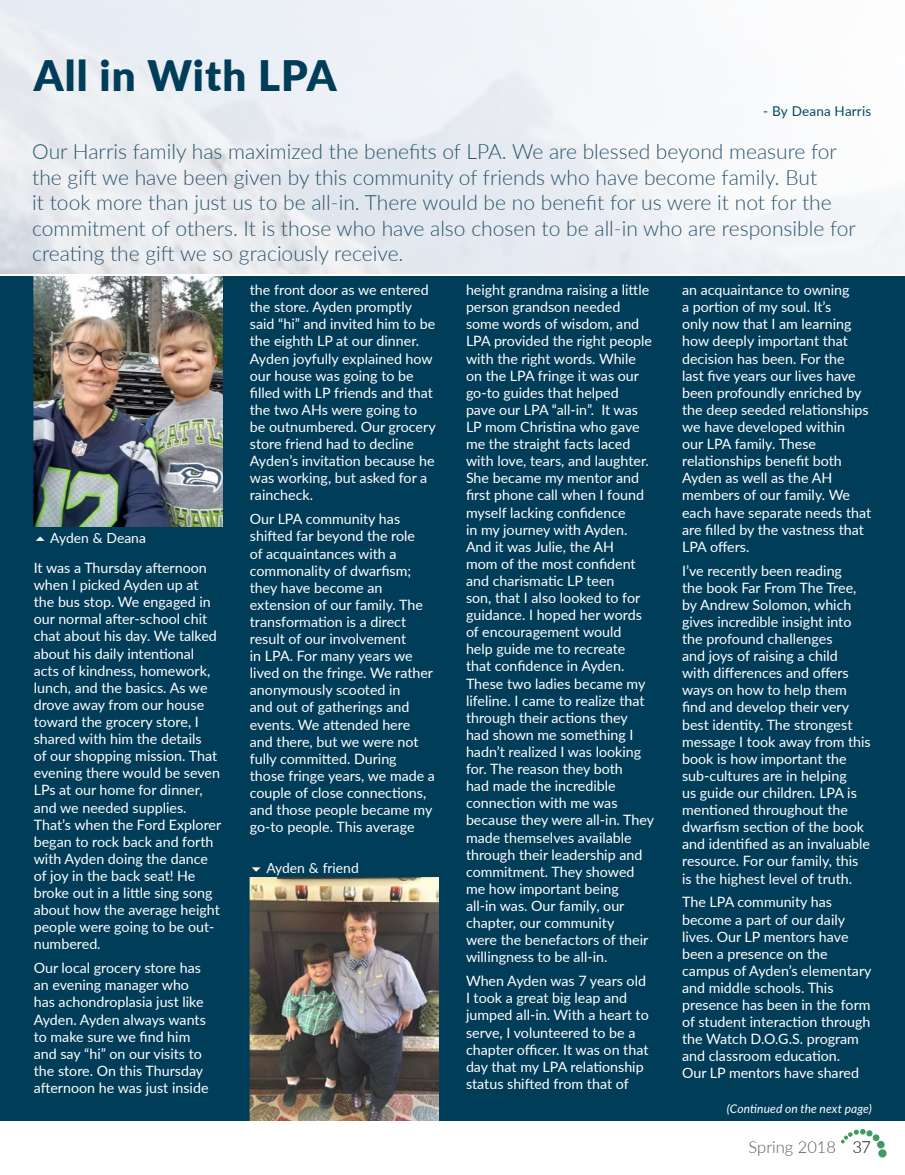
<style>
.page{position:relative;width:905px;height:1175px;background:#fff}
.page>*{position:absolute;margin:0;border:0;box-sizing:border-box;transform-origin:0 0}
.t1{font:900 42px "Lato";letter-spacing:.025em;color:#003d58}
.t2{font:300 21px/25.5px "Lato";color:#29556e}
.t3{font:300 16.5px "Lato";color:#58595b}
.t4{font:14.25px/17.1px "Lato";color:#fff}
.t5{font:13.8px "Lato";color:#fff}
.t6{font:13.5px "Lato";letter-spacing:.01em;color:#054863}
.t7{font:italic 12px "Lato";letter-spacing:.01em;color:#fff}
.s1{color:#000}
</style>
<div class="page">
<div style="left:0;top:276px;width:904px;height:844px;background:#003d58"></div>
<svg style="left:840px;top:1129px;width:32px;height:14px"></svg>
<svg style="left:872px;top:1134px;width:7px;height:7px"></svg>
<svg style="left:877px;top:1140px;width:7px;height:8px"></svg>
<div style="left:878px;top:1149px;width:8px;height:8px;background:#409a64;border-radius:50%"></div>
<img style="left:34px;top:276px;width:189px;height:250px">
<img style="left:250px;top:878px;width:189px;height:242px">
<h1 class="t1" style="left:34px;top:44px;width:304px">All in With LPA</h1>
<p class="t6" style="left:763px;top:101px;width:109px">- By Deana Harris</p>
<p class="t2" style="left:32px;top:138px;width:825px">Our Harris family has maximized the benefits of LPA. We are blessed beyond measure for the gift we have been given by this community of friends who have become family. But<br>it took more than just us to be all-in. There would be no benefit for us were it not for the commitment of others. It is those who have also chosen to be all-in who are responsible for creating the gift we so graciously receive.</p>
<p class="t5" style="left:50px;top:528px;width:97px">Ayden &amp; Deana</p>
<p class="t4" style="left:34px;top:558px;width:189px">It was a Thursday afternoon when I picked Ayden up at the bus stop. We engaged in our normal after-school chit chat about his day. We talked about his daily intentional acts of kindness, homework, lunch, and the basics. As we drove away from our house toward the grocery store, I shared with him the details<br>of our shopping mission. That evening there would be seven<br>LPs at our home for dinner, and we needed supplies.<br>That’s when the Ford Explorer began to rock back and forth with Ayden doing the dance of joy in the back seat! He broke out in a little sing song about how the average height people were going to be out&shy;numbered.</p>
<p class="t4" style="left:34px;top:959px;width:176px">Our local grocery store has an evening manager who has achondroplasia just like<br>Ayden. Ayden always wants to make sure we find him and say “hi” on our visits to the store. On this Thursday afternoon he was just inside</p>
<p class="t4" style="left:250px;top:281px;width:187px">the front door as we entered the store. Ayden promptly said “hi” and invited him to be the eighth LP at our dinner.<br>Ayden joyfully explained how our house was going to be filled with LP friends and that the two AHs were going to be outnumbered. Our grocery store friend had to decline<br>Ayden’s invitation because he was working, but asked for a raincheck.</p>
<p class="t4" style="left:250px;top:510px;width:187px">Our LPA community has shifted far beyond the role<br>of acquaintances with a commonality of dwarfism; they have become an extension of our family. The transformation is a direct result of our involvement<br>in LPA. For many years we lived on the fringe. We rather anonymously scooted in<br>and out of gatherings and events. We attended here and there, but we were not fully committed. During those fringe years, we made a couple of close connections, and those people became my go-to people. This average</p>
<p class="t5" style="left:266px;top:857px;width:94px">Ayden &amp; friend</p>
<p class="t4" style="left:466px;top:281px;width:190px">height grandma raising a little person grandson needed some words of wisdom, and<br>LPA provided the right people with the right words. While on the LPA fringe it was our go-to guides that helped<br>pave our LPA “all-in”. It was<br>LP mom Christina who gave me the straight facts laced with love, tears, and laughter.<br>She became my mentor and first phone call when I found myself lacking confidence<br>in my journey with Ayden.<br>And it was Julie, the AH<br>mom of the most confident and charismatic LP teen<br>son, that I also looked to for guidance. I hoped her words of encouragement would<br>help guide me to recreate<br>that confidence in Ayden.<br>These two ladies became my lifeline. I came to realize that through their actions they had shown me something I hadn’t realized I was looking for. The reason they both<br>had made the incredible connection with me was because they were all-in. They made themselves available through their leadership and commitment. They showed me how important being<br>all-in was. Our family, our chapter, our community<br>were the benefactors of their willingness to be all-in.</p>
<p class="t4" style="left:466px;top:971px;width:184px">When Ayden was 7 years old<br>I took a great big leap and jumped all-in. With a heart to serve, I volunteered to be a chapter officer. It was on that day that my LPA relationship status shifted from that of</p>
<p class="t4" style="left:682px;top:281px;width:190px">an acquaintance to owning<br>a portion of my soul. It’s<br>only now that I am learning how deeply important that decision has been. For the<br>last five years our lives have been profoundly enriched by the deep seeded relationships we have developed within<br>our LPA family. These relationships benefit both<br>Ayden as well as the AH members of our family. We each have separate needs that are filled by the vastness that<br>LPA offers.</p>
<p class="t4" style="left:682px;top:561px;width:190px">I’ve recently been reading<br>the book Far From The Tree, by Andrew Solomon, which gives incredible insight into the profound challenges<br>and joys of raising a child<br>with differences and offers ways on how to help them find and develop their very best identity. The strongest message I took away from this book is how important the sub-cultures are in helping<br>us guide our children. LPA is mentioned throughout the dwarfism section of the book and identified as an invaluable resource. For our family, this is the highest level of truth.</p>
<p class="t4" style="left:682px;top:893px;width:191px">The LPA community has become a part of our daily lives. Our LP mentors have been a presence on the campus of Ayden’s elementary and middle schools. This presence has been in the form of student interaction through the Watch D.O.G.S. program and classroom education.<br>Our LP mentors have shared</p>
<p class="t7" style="left:726px;top:1100px;width:147px">(Continued on the next page)</p>
<p class="t3" style="left:748px;top:1135px;width:124px">Spring 2018 <span class="s1">37</span></p>
</div>
